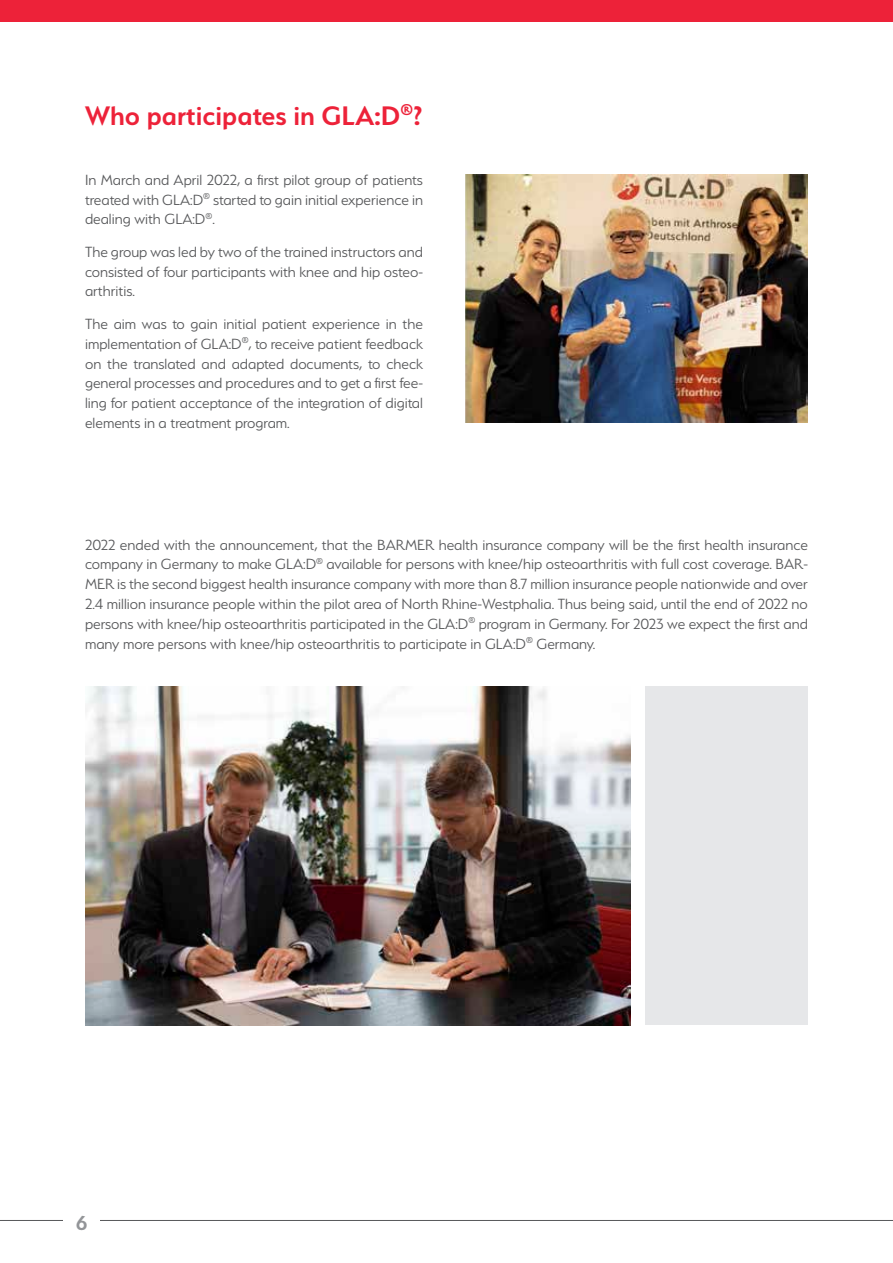
<style>
.page{position:relative;width:893px;height:1263px;background:#fff}
.page>*{position:absolute;margin:0;border:0;box-sizing:border-box;transform-origin:0 0}
.t1{font:600 30px "Serenity";color:#ed2239}
.t2{font:600 22.5px "Serenity";color:#939598}
.t3{font:300 16.5px/19.8px "Serenity";color:#57585a;text-align:justify}
</style>
<div class="page">
<img style="left:85px;top:687px;width:545px;height:338px">
<img style="left:465px;top:174px;width:343px;height:248px">
<div style="left:645px;top:687px;width:163px;height:338px;background:#e6e7e9"></div>
<div style="left:0;top:0;width:893px;height:21px;background:#ed2239"></div>
<hr style="left:0;top:1220px;width:893px;height:1px;background:#57585a">
<div style="left:64px;top:1212px;width:36px;height:18px;background:#fff"></div>
<h1 class="t1" style="left:85px;top:99px;width:339px">Who participates in GLA:D<sup>®</sup>?</h1>
<p class="t3" style="left:85px;top:170px;width:339px">In March and April 2022, a first pilot group of patients treated with GLA:D<sup>®</sup> started to gain initial experience in dealing with GLA:D<sup>®</sup>.</p>
<p class="t3" style="left:85px;top:242px;width:339px">The group was led by two of the trained instructors and consisted of four participants with knee and hip osteo&shy;arthritis.</p>
<p class="t3" style="left:85px;top:314px;width:339px">The aim was to gain initial patient experience in the implementation of GLA:D<sup>®</sup>, to receive patient feedback on the translated and adapted documents, to check general processes and procedures and to get a first fee&shy;ling for patient acceptance of the integration of digital elements in a treatment program.</p>
<p class="t3" style="left:85px;top:535px;width:724px">2022 ended with the announcement, that the BARMER health insurance company will be the first health insurance company in Germany to make GLA:D<sup>®</sup> available for persons with knee/hip osteoarthritis with full cost coverage. BAR-MER is the second biggest health insurance company with more than 8.7 million insurance people nationwide and over 2.4 million insurance people within the pilot area of North Rhine-Westphalia. Thus being said, until the end of 2022 no persons with knee/hip osteoarthritis participated in the GLA:D<sup>®</sup> program in Germany. For 2023 we expect the first and many more persons with knee/hip osteoarthritis to participate in GLA:D<sup>®</sup> Germany.</p>
<h2 class="t2" style="left:76px;top:1211px;width:13px">6</h2>
</div>
